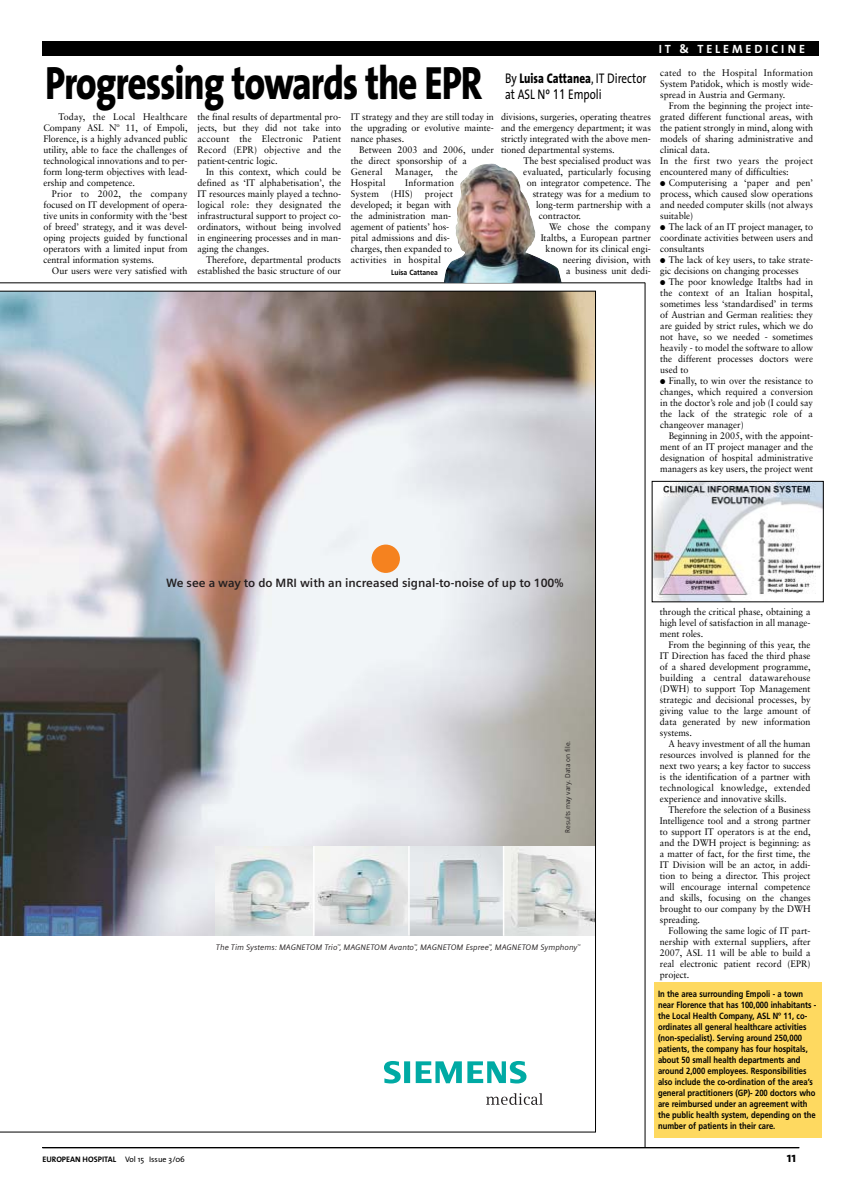
<style>
.page{position:relative;width:841px;height:1190px;background:#fff}
.page>*{position:absolute;margin:0;border:0;box-sizing:border-box;transform-origin:0 0}
.t1{font:800 47px "The Sans";letter-spacing:-.03em;color:#000;scale:.8 1}
.t2{font:14px/16px "The Sans";color:#000;scale:.8 1}
.t3{font:700 14px "The Sans";color:#000}
.t4{font:700 12px "Siemens Sans";color:#231f20}
.t5{font:700 12px "The Sans";letter-spacing:.245em;color:#fff}
.t6{font:9.5px/11px "Sabon";color:#000;text-align:justify;scale:.95 1}
.t7{font:9.5px "Sabon";letter-spacing:.02em;color:#000;scale:.95 1}
.t8{font:700 9px/11px "Frutiger";color:#000;scale:.85 1}
.t9{font:italic 8px "Siemens Sans";color:#231f20}
.t10{font:700 8px "The Sans";color:#000}
.t11{font:700 7.5px "Frutiger";color:#000;scale:.9 1}
.t12{font:7px "Siemens Sans";color:#231f20}
.s1{font-weight:800}
.s2{font-family:"Frutiger"}
.s3{font-weight:400}
</style>
<div class="page">
<div style="left:654px;top:983px;width:168px;height:155px;background:#fed960"></div>
<div style="left:42px;top:42px;width:777px;height:14px;background:#000"></div>
<hr style="left:42px;top:1147px;width:757px;height:1px;background:#000">
<img style="left:0;top:282px;width:646px;height:851px">
<hr style="left:645px;top:283px;width:1px;height:864px;background:#000">
<img style="left:654px;top:483px;width:168px;height:117px">
<div style="left:652px;top:481px;width:172px;height:121px;border:1px solid #000"></div>
<img style="left:444px;top:163px;width:118px;height:120px">
<h1 class="t1" style="left:45px;top:64px;width:548px">Progressing towards the EPR</h1>
<h2 class="t2" style="left:505px;top:72px;width:178px">By <span class="s1">Luisa Cattanea</span>, IT Director at ASL Nº <span class="s2">11</span> Empoli</h2>
<p class="t6" style="left:43px;top:112px;width:153px;text-indent:15px">Today, the Local Healthcare Company ASL Nº 11, of Empoli, Florence, is a highly advanced public utility, able to face the challenges of technological innovations and to per&shy;form long-term objectives with lead&shy;ership and competence.</p>
<p class="t6" style="left:43px;top:189px;width:153px;text-indent:9px">Prior to 2002, the company focused on IT development of opera&shy;tive units in conformity with the ‘best of breed’ strategy, and it was devel&shy;oping projects guided by functional operators with a limited input from central information systems.</p>
<p class="t6" style="left:52px;top:266px;width:144px">Our users were very satisfied with</p>
<p class="t6" style="left:501px;top:112px;width:159px">divisions, surgeries, operating theatres and the emergency department; it was strictly integrated with the above men&shy;tioned departmental systems.</p>
<p class="t6" style="left:523px;top:156px;width:136px">The best specialised product was</p>
<p class="t6" style="left:523px;top:167px;width:136px">evaluated, particularly focusing</p>
<p class="t6" style="left:527px;top:178px;width:132px">on integrator competence. The</p>
<p class="t6" style="left:533px;top:189px;width:126px">strategy was for a medium to</p>
<p class="t6" style="left:536px;top:200px;width:122px">long-term partnership with a</p>
<p class="t6" style="left:539px;top:211px;width:46px">contractor.</p>
<p class="t6" style="left:549px;top:222px;width:109px">We chose the company</p>
<p class="t6" style="left:541px;top:233px;width:117px">Italtbs, a European partner</p>
<p class="t6" style="left:546px;top:244px;width:112px">known for its clinical engi-</p>
<p class="t6" style="left:563px;top:255px;width:94px">neering division, with</p>
<p class="t6" style="left:566px;top:266px;width:91px">a business unit dedi-</p>
<p class="t6" style="left:198px;top:112px;width:153px">the final results of departmental pro&shy;jects, but they did not take into account the Electronic Patient Record (EPR) objective and the patient-centric logic.</p>
<p class="t6" style="left:198px;top:167px;width:153px;text-indent:9px">In this context, which could be defined as ‘IT alphabetisation’, the IT resources mainly played a techno&shy;logical role: they designated the infrastructural support to project co&shy;ordinators, without being involved in engineering processes and in man&shy;aging the changes.</p>
<p class="t6" style="left:198px;top:255px;width:153px;text-align:right">Therefore, departmental products established the basic structure of our</p>
<p class="t6" style="left:351px;top:112px;width:152px">IT strategy and they are still today in the upgrading or evolutive mainte&shy;nance phases.</p>
<p class="t6" style="left:351px;top:145px;width:152px;text-align:left;text-indent:9px">Between 2003 and 2006, under the direct sponsorship of a<br>General</p>
<p class="t7" style="left:395px;top:168px;width:41px">Manager,</p>
<p class="t6" style="left:446px;top:167px;width:15px">the</p>
<p class="t7" style="left:351px;top:179px;width:38px">Hospital</p>
<p class="t7" style="left:405px;top:179px;width:53px">Information</p>
<p class="t6" style="left:351px;top:189px;width:31px">System</p>
<p class="t6" style="left:391px;top:189px;width:24px">(HIS)</p>
<p class="t6" style="left:351px;top:189px;width:109px;text-align:left;text-indent:74px">project developed; it began with the administration man&shy;agement of patients’ hos&shy;pital admissions and dis&shy;charges, then expanded to activities in hospital</p>
<p class="t11" style="left:391px;top:269px;width:53px">Luisa Cattanea</p>
<p class="t5" style="left:659px;top:44px;width:148px">IT &amp; TELEMEDICINE</p>
<p class="t6" style="left:660px;top:68px;width:162px">cated to the Hospital Information System Patidok, which is mostly wide&shy;spread in Austria and Germany.</p>
<p class="t6" style="left:660px;top:101px;width:162px;text-align:left;text-indent:9px">From the beginning the project inte&shy;grated different functional areas, with the patient strongly in mind, along with models of sharing administrative and clinical data.<br>In the first two years the project encountered many of difficulties:</p>
<p class="t6" style="left:660px;top:178px;width:162px">● Computerising a ‘paper and pen’ process, which caused slow operations and needed computer skills (not always suitable)</p>
<p class="t6" style="left:660px;top:222px;width:162px">● The lack of an IT project manager, to coordinate activities between users and consultants</p>
<p class="t6" style="left:660px;top:255px;width:162px">● The lack of key users, to take strate&shy;gic decisions on changing processes</p>
<p class="t6" style="left:660px;top:277px;width:162px">● The poor knowledge Italtbs had in the context of an Italian hospital, sometimes less ‘standardised’ in terms of Austrian and German realities: they are guided by strict rules, which we do not have, so we needed - sometimes heavily - to model the software to allow the different processes doctors were used to</p>
<p class="t6" style="left:660px;top:376px;width:162px">● Finally, to win over the resistance to changes, which required a conversion in the doctor’s role and job (I could say the lack of the strategic role of a changeover manager)</p>
<p class="t6" style="left:660px;top:431px;width:162px;text-indent:9px">Beginning in 2005, with the appoint&shy;ment of an IT project manager and the designation of hospital administrative managers as key users, the project went</p>
<p class="t4" style="left:166px;top:578px;width:399px">We see a way to do MRI with an increased signal-to-noise of up to 100%</p>
<p class="t12" style="left:565px;top:833px;width:93px;rotate:-90deg">Results may vary. Data on file.</p>
<p class="t9" style="left:216px;top:944px;width:366px">The Tim Systems: MAGNETOM Trio<sup>™</sup>, MAGNETOM Avanto<sup>™</sup>, MAGNETOM Espree<sup>™</sup>, MAGNETOM Symphony<sup>™</sup></p>
<p class="t6" style="left:660px;top:607px;width:160px">through the critical phase, obtaining a high level of satisfaction in all manage&shy;ment roles.</p>
<p class="t6" style="left:660px;top:640px;width:160px;text-indent:9px">From the beginning of this year, the IT Direction has faced the third phase of a shared development programme, building a central datawarehouse (DWH) to support Top Management strategic and decisional processes, by giving value to the large amount of data generated by new information systems.</p>
<p class="t6" style="left:660px;top:739px;width:160px;text-indent:9px">A heavy investment of all the human resources involved is planned for the next two years; a key factor to success is the identification of a partner with technological knowledge, extended experience and innovative skills.</p>
<p class="t6" style="left:660px;top:805px;width:160px;text-indent:9px">Therefore the selection of a Business Intelligence tool and a strong partner to support IT operators is at the end, and the DWH project is beginning: as a matter of fact, for the first time, the IT Division will be an actor, in addi&shy;tion to being a director. This project will encourage internal competence and skills, focusing on the changes brought to our company by the DWH spreading.</p>
<p class="t6" style="left:660px;top:926px;width:160px;text-indent:9px">Following the same logic of IT part&shy;nership with external suppliers, after 2007, ASL 11 will be able to build a real electronic patient record (EPR) project.</p>
<p class="t8" style="left:658px;top:989px;width:188px">In the area surrounding Empoli - a town near Florence that has 100,000 inhabitants - the Local Health Company, ASL Nº 11, co&shy;ordinates all general healthcare activities (non-specialist). Serving around 250,000 patients, the company has four hospitals, about 50 small health departments and around 2,000 employees. Responsibilities also include the co-ordination of the area’s general practitioners (GP)- 200 doctors who are reimbursed under an agreement with the public health system, depending on the number of patients in their care.</p>
<p class="t10" style="left:42px;top:1156px;width:144px">EUROPEAN HOSPITAL <span class="s3">Vol 15 Issue 3/06</span></p>
<h2 class="t3" style="left:787px;top:1152px;width:11px">11</h2>
</div>
